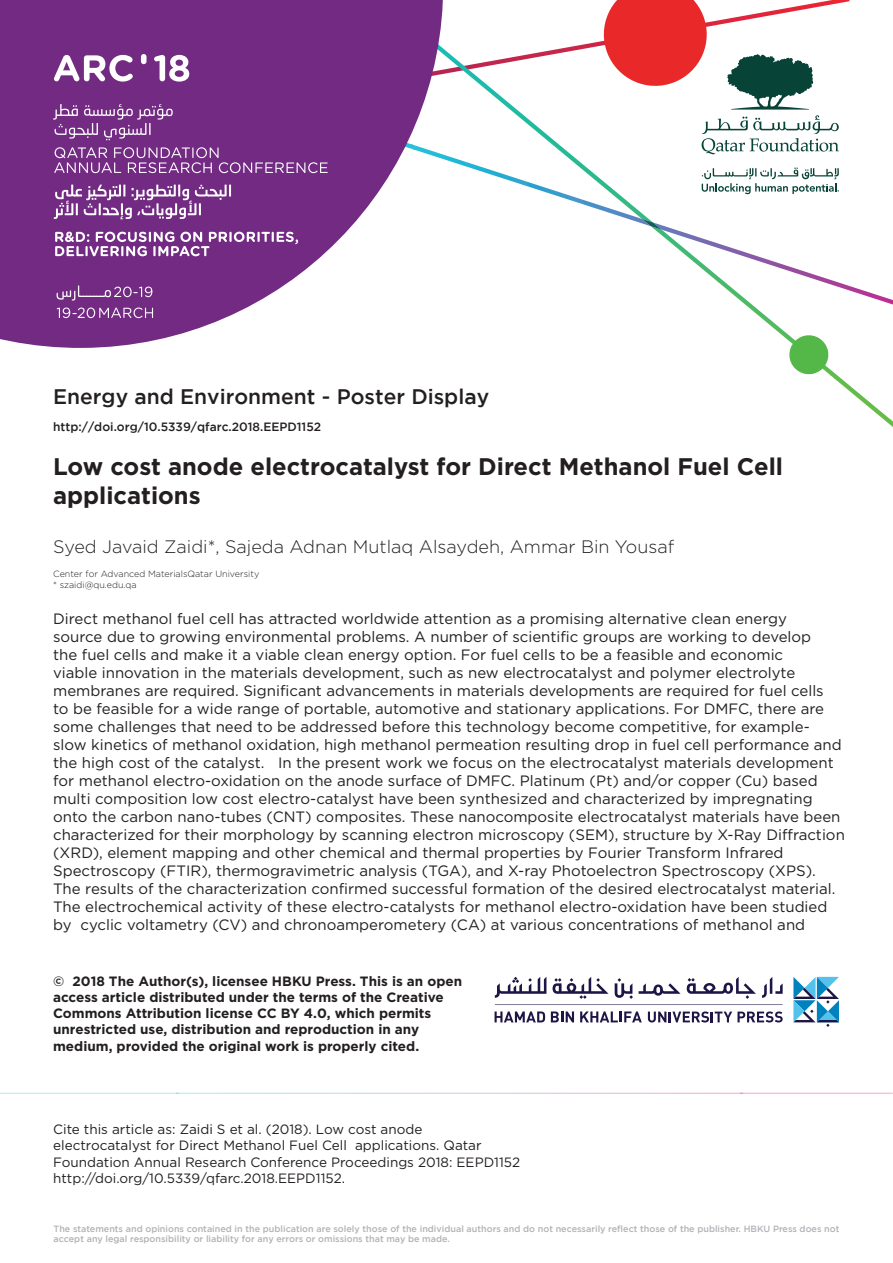
<style>
.page{position:relative;width:893px;height:1263px;background:#fff}
.page>*{position:absolute;margin:0;border:0;box-sizing:border-box;transform-origin:0 0}
.t1{font:700 24px/28.8px "Gotham";color:#231f20}
.t2{font:500 21px "Gotham";color:#231f20}
.t3{font:300 18px "Gotham";color:#231f20}
.t4{font:15px/18px "Gotham";color:#231f20}
.t5{font:700 13.5px/16.2px "Gotham";color:#231f20}
.t6{font:13.5px/16.2px "Gotham";color:#231f20}
.t7{font:500 12px "Gotham";color:#231f20}
.t8{font:500 9px/10.5px "Gotham";color:#b2b3b7}
.t9{font:300 9px/10.8px "Gotham";color:#231f20}
</style>
<div class="page">
<svg style="left:445px;top:0;width:448px;height:427px"></svg>
<svg style="left:445px;top:88px;width:448px;height:217px"></svg>
<img style="left:642px;top:219px;width:20px;height:11px">
<svg style="left:0;top:0;width:445px;height:348px;fill:#722a83"></svg>
<svg style="left:787px;top:333px;width:43px;height:43px"></svg>
<svg style="left:702px;top:168px;width:137px;height:26px"></svg>
<svg style="left:602px;top:0;width:237px;height:154px"></svg>
<svg style="left:57px;top:308px;width:96px;height:10px"></svg>
<svg style="left:57px;top:286px;width:95px;height:15px"></svg>
<svg style="left:54px;top:55px;width:79px;height:27px"></svg>
<svg style="left:154px;top:55px;width:35px;height:27px"></svg>
<div style="left:141px;top:54px;width:6px;height:10px;background:#fff;border-radius:3px"></div>
<svg style="left:55px;top:232px;width:243px;height:24px"></svg>
<svg style="left:53px;top:104px;width:120px;height:36px;background:#884c97"></svg>
<svg style="left:54px;top:147px;width:274px;height:26px;background:#894d97"></svg>
<svg style="left:54px;top:185px;width:177px;height:34px;background:#935da0"></svg>
<svg style="left:0;top:1093px;width:893px;height:1px"></svg>
<svg style="left:793px;top:977px;width:46px;height:50px"></svg>
<svg style="left:495px;top:1011px;width:50px;height:11px"></svg>
<svg style="left:551px;top:1011px;width:23px;height:11px"></svg>
<svg style="left:580px;top:1011px;width:62px;height:11px"></svg>
<svg style="left:648px;top:1011px;width:135px;height:11px"></svg>
<svg style="left:553px;top:977px;width:55px;height:22px"></svg>
<svg style="left:639px;top:983px;width:42px;height:13px"></svg>
<svg style="left:615px;top:978px;width:18px;height:21px"></svg>
<svg style="left:687px;top:977px;width:69px;height:22px"></svg>
<svg style="left:762px;top:977px;width:21px;height:21px"></svg>
<svg style="left:495px;top:977px;width:51px;height:21px"></svg>
<hr style="left:495px;top:1004px;width:288px;height:1px;background:#1e1445">
<h2 class="t2" style="left:53px;top:385px;width:438px">Energy and Environment - Poster Display</h2>
<p class="t7" style="left:53px;top:420px;width:269px">http://doi.org/10.5339/qfarc.2018.EEPD1152</p>
<h1 class="t1" style="left:53px;top:452px;width:731px">Low cost anode electrocatalyst for Direct Methanol Fuel Cell applications</h1>
<p class="t3" style="left:53px;top:537px;width:623px">Syed Javaid Zaidi*, Sajeda Adnan Mutlaq Alsaydeh, Ammar Bin Yousaf</p>
<p class="t9" style="left:53px;top:568px;width:208px">Center for Advanced MaterialsQatar University * szaidi@qu.edu.qa</p>
<p class="t4" style="left:53px;top:609px;width:793px">Direct methanol fuel cell has attracted worldwide attention as a promising alternative clean energy<br>source due to growing environmental problems. A number of scientific groups are working to develop<br>the fuel cells and make it a viable clean energy option. For fuel cells to be a feasible and economic<br>viable innovation in the materials development, such as new electrocatalyst and polymer electrolyte membranes are required. Significant advancements in materials developments are required for fuel cells<br>to be feasible for a wide range of portable, automotive and stationary applications. For DMFC, there are some challenges that need to be addressed before this technology become competitive, for example&shy;slow kinetics of methanol oxidation, high methanol permeation resulting drop in fuel cell performance and the high cost of the catalyst. In the present work we focus on the electrocatalyst materials development for methanol electro-oxidation on the anode surface of DMFC. Platinum (Pt) and/or copper (Cu) based multi composition low cost electro-catalyst have been synthesized and characterized by impregnating onto the carbon nano-tubes (CNT) composites. These nanocomposite electrocatalyst materials have been characterized for their morphology by scanning electron microscopy (SEM), structure by X-Ray Diffraction (XRD), element mapping and other chemical and thermal properties by Fourier Transform Infrared Spectroscopy (FTIR), thermogravimetric analysis (TGA), and X-ray Photoelectron Spectroscopy (XPS).<br>The results of the characterization confirmed successful formation of the desired electrocatalyst material.<br>The electrochemical activity of these electro-catalysts for methanol electro-oxidation have been studied by cyclic voltametry (CV) and chronoamperometery (CA) at various concentrations of methanol and</p>
<p class="t5" style="left:53px;top:972px;width:410px">© 2018 The Author(s), licensee HBKU Press. This is an open access article distributed under the terms of the Creative Commons Attribution license CC BY 4.0, which permits unrestricted use, distribution and reproduction in any medium, provided the original work is properly cited.</p>
<p class="t6" style="left:53px;top:1121px;width:468px">Cite this article as: Zaidi S et al. (2018). Low cost anode electrocatalyst for Direct Methanol Fuel Cell applications. Qatar Foundation Annual Research Conference Proceedings 2018: EEPD1152 http://doi.org/10.5339/qfarc.2018.EEPD1152.</p>
<p class="t8" style="left:54px;top:1223px;width:787px">The statements and opinions contained in the publication are solely those of the individual authors and do not necessarily reflect those of the publisher. HBKU Press does not accept any legal responsibility or liability for any errors or omissions that may be made.</p>
</div>
